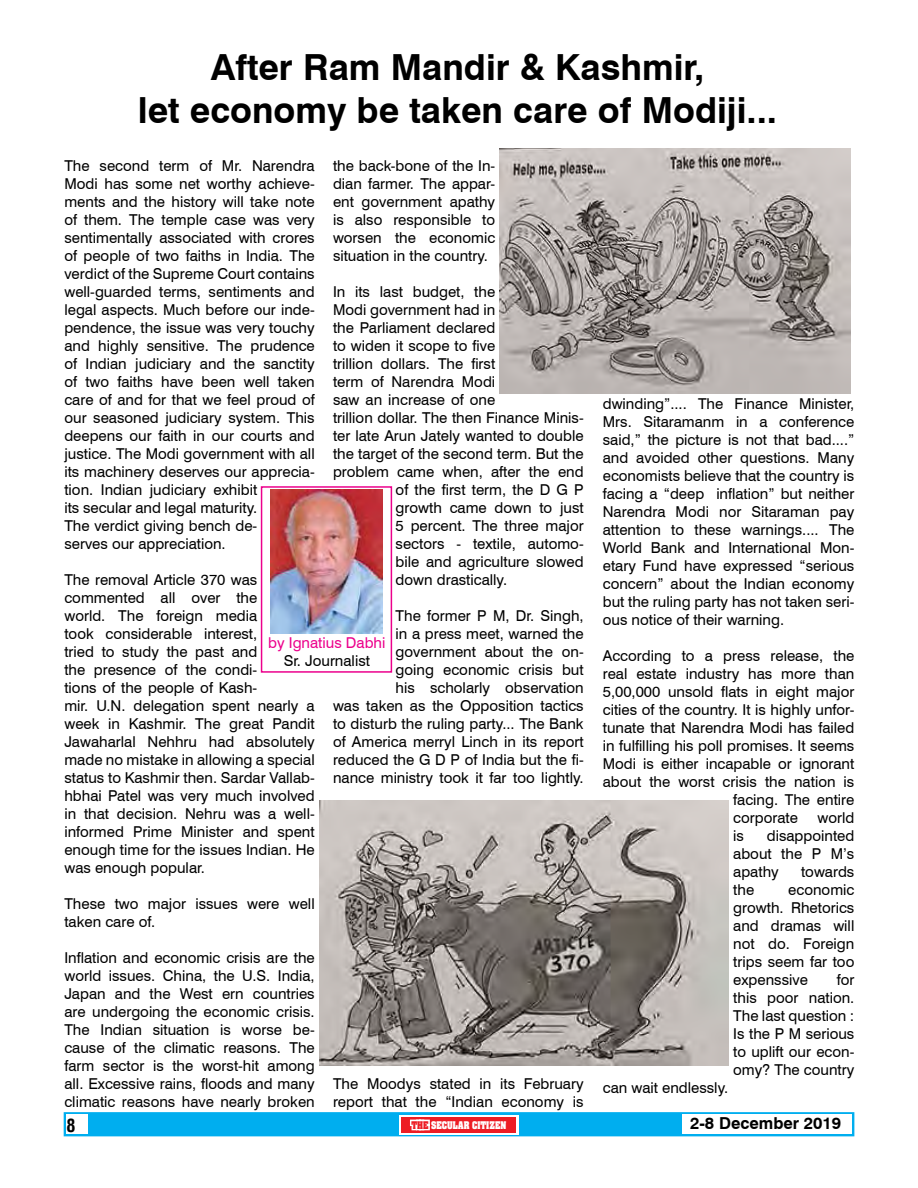
<style>
.page{position:relative;width:918px;height:1188px;background:#fff}
.page>*{position:absolute;margin:0;border:0;box-sizing:border-box;transform-origin:0 0}
.t1{font:700 36px/43.2px "Swiss 721 BT";color:#000;text-align:center}
.t2{font:18px "Switzerland Condensed";color:#000}
.t3{font:700 16.5px "Swiss 721 BT";color:#000}
.t4{font:15px/18px "Swiss 721 BT";color:#000;text-align:justify}
.t5{font:15px "Swiss 721 BT";color:#ec008c}
.t6{font:700 9px "Aardvark";color:#fff;scale:.85 1}
.s1{color:#ed1d24}
</style>
<div class="page">
<div style="left:64px;top:1112px;width:790px;height:24px;background:#00aeef;border:2px solid #00aeef"></div>
<div style="left:66px;top:1114px;width:21px;height:20px;background:#fff"></div>
<div style="left:399px;top:1115px;width:119px;height:20px;background:#fff"></div>
<div style="left:682px;top:1114px;width:170px;height:20px;background:#fff"></div>
<div style="left:401px;top:1117px;width:115px;height:16px;background:#ed1d24"></div>
<svg style="left:410px;top:1119px;width:20px;height:12px"></svg>
<img style="left:500px;top:148px;width:350px;height:245px">
<img style="left:320px;top:800px;width:409px;height:265px">
<img style="left:270px;top:490px;width:112px;height:143px">
<div style="left:261px;top:486px;width:131px;height:187px;border:2px solid #ec008c"></div>
<h1 class="t1" style="left:138px;top:45px;width:641px">After Ram Mandir &amp; Kashmir,<br>let economy be taken care of Modiji...</h1>
<p class="t4" style="left:64px;top:156px;width:252px;text-align:left">The second term of Mr. Narendra Modi has some net worthy achieve&shy;ments and the history will take note of them. The temple case was very sentimentally associated with crores of people of two faiths in India. The verdict of the Supreme Court contains well-guarded terms, sentiments and legal aspects. Much before our inde&shy;pendence, the issue was very touchy and highly sensitive. The prudence of Indian judiciary and the sanctity of two faiths have been well taken care of and for that we feel proud of our seasoned judiciary system. This deepens our faith in our courts and justice. The Modi government with all its machinery deserves our apprecia&shy;tion. Indian judiciary exhibit<br>its secular and legal maturity.<br>The verdict giving bench de-<br>serves our appreciation.</p>
<p class="t4" style="left:64px;top:570px;width:252px;text-align:left">The removal Article 370 was commented all over the<br>world. The foreign media<br>took considerable interest,<br>tried to study the past and<br>the presence of the condi-<br>tions of the people of Kash-<br>mir. U.N. delegation spent nearly a week in Kashmir. The great Pandit<br>Jawaharlal Nehhru had absolutely made no mistake in allowing a special status to Kashmir then. Sardar Vallab&shy;hbhai Patel was very much involved in that decision. Nehru was a well&shy;informed Prime Minister and spent enough time for the issues Indian. He was enough popular.</p>
<p class="t4" style="left:64px;top:894px;width:252px">These two major issues were well taken care of.</p>
<p class="t4" style="left:64px;top:948px;width:252px">Inflation and economic crisis are the world issues. China, the U.S. India, Japan and the West ern countries are undergoing the economic crisis.<br>The Indian situation is worse be&shy;cause of the climatic reasons. The farm sector is the worst-hit among all. Excessive rains, floods and many climatic reasons have nearly broken</p>
<p class="t4" style="left:333px;top:157px;width:164px">the back-bone of the In&shy;dian farmer. The appar&shy;ent government apathy is also responsible to worsen the economic situation in the country.</p>
<p class="t4" style="left:333px;top:283px;width:164px">In its last budget, the</p>
<p class="t4" style="left:333px;top:301px;width:164px">Modi government had in</p>
<p class="t4" style="left:333px;top:319px;width:164px">the Parliament declared</p>
<p class="t4" style="left:333px;top:337px;width:164px">to widen it scope to five</p>
<p class="t4" style="left:333px;top:355px;width:164px">trillion dollars. The first</p>
<p class="t4" style="left:333px;top:373px;width:164px">term of Narendra Modi</p>
<p class="t4" style="left:333px;top:391px;width:164px">saw an increase of one</p>
<p class="t4" style="left:333px;top:409px;width:252px">trillion dollar. The then Finance Minis-</p>
<p class="t4" style="left:333px;top:427px;width:252px">ter late Arun Jately wanted to double</p>
<p class="t4" style="left:333px;top:445px;width:252px">the target of the second term. But the</p>
<p class="t4" style="left:333px;top:463px;width:252px">problem came when, after the end</p>
<p class="t4" style="left:396px;top:481px;width:190px">of the first term, the D G P</p>
<p class="t4" style="left:396px;top:499px;width:190px">growth came down to just</p>
<p class="t4" style="left:396px;top:517px;width:190px">5 percent. The three major</p>
<p class="t4" style="left:396px;top:535px;width:190px">sectors - textile, automo-</p>
<p class="t4" style="left:396px;top:553px;width:190px">bile and agriculture slowed</p>
<p class="t4" style="left:396px;top:571px;width:113px">down drastically.</p>
<p class="t4" style="left:333px;top:607px;width:252px;text-align:right">The former P M, Dr. Singh,<br>in a press meet, warned the government about the on-<br>going economic crisis but<br>his scholarly observation<br>was taken as the Opposition tactics to disturb the ruling party... The Bank of America merryl Linch in its report reduced the G D P of India but the fi&shy;nance ministry took it far too lightly.</p>
<p class="t5" style="left:268px;top:633px;width:119px">by Ignatius Dabhi</p>
<p class="t4" style="left:284px;top:651px;width:88px">Sr. Journalist</p>
<p class="t4" style="left:333px;top:1075px;width:252px">The Moodys stated in its February report that the “Indian economy is</p>
<p class="t4" style="left:603px;top:394px;width:253px">dwinding”.... The Finance Minister, Mrs. Sitaramanm in a conference said,” the picture is not that bad....” and avoided other questions. Many economists believe that the country is facing a “deep inflation” but neither Narendra Modi nor Sitaraman pay attention to these warnings.... The World Bank and International Mon&shy;etary Fund have expressed “serious concern” about the Indian economy but the ruling party has not taken seri&shy;ous notice of their warning.</p>
<p class="t4" style="left:603px;top:646px;width:253px">According to a press release, the</p>
<p class="t4" style="left:603px;top:664px;width:253px">real estate industry has more than</p>
<p class="t4" style="left:603px;top:682px;width:253px">5,00,000 unsold flats in eight major</p>
<p class="t4" style="left:603px;top:700px;width:253px">cities of the country. It is highly unfor-</p>
<p class="t4" style="left:603px;top:718px;width:253px">tunate that Narendra Modi has failed</p>
<p class="t4" style="left:603px;top:736px;width:253px">in fulfilling his poll promises. It seems</p>
<p class="t4" style="left:603px;top:754px;width:253px">Modi is either incapable or ignorant</p>
<p class="t4" style="left:603px;top:772px;width:253px">about the worst crisis the nation is</p>
<p class="t4" style="left:733px;top:790px;width:123px">facing. The entire</p>
<p class="t4" style="left:733px;top:808px;width:66px">corporate</p>
<p class="t4" style="left:817px;top:808px;width:38px">world</p>
<p class="t4" style="left:733px;top:826px;width:12px">is</p>
<p class="t4" style="left:733px;top:826px;width:123px;text-indent:34px">disappointed about the P M’s apathy</p>
<p class="t4" style="left:801px;top:862px;width:55px">towards</p>
<p class="t4" style="left:733px;top:880px;width:22px">the</p>
<p class="t4" style="left:733px;top:880px;width:123px;text-indent:55px">economic growth. Rhetorics and dramas will not do. Foreign trips seem far too expenssive</p>
<p class="t4" style="left:733px;top:970px;width:123px;text-indent:103px">for this poor nation.<br>The last question :<br>Is the P M serious to uplift our econ&shy;omy? The country</p>
<p class="t4" style="left:603px;top:1078px;width:127px">can wait endlessly.</p>
<p class="t2" style="left:67px;top:1114px;width:10px">8</p>
<p class="t6" style="left:411px;top:1118px;width:113px"><span class="s1">THE</span> SECULAR CITIZEN</p>
<p class="t3" style="left:690px;top:1113px;width:153px">2-8 December 2019</p>
</div>
